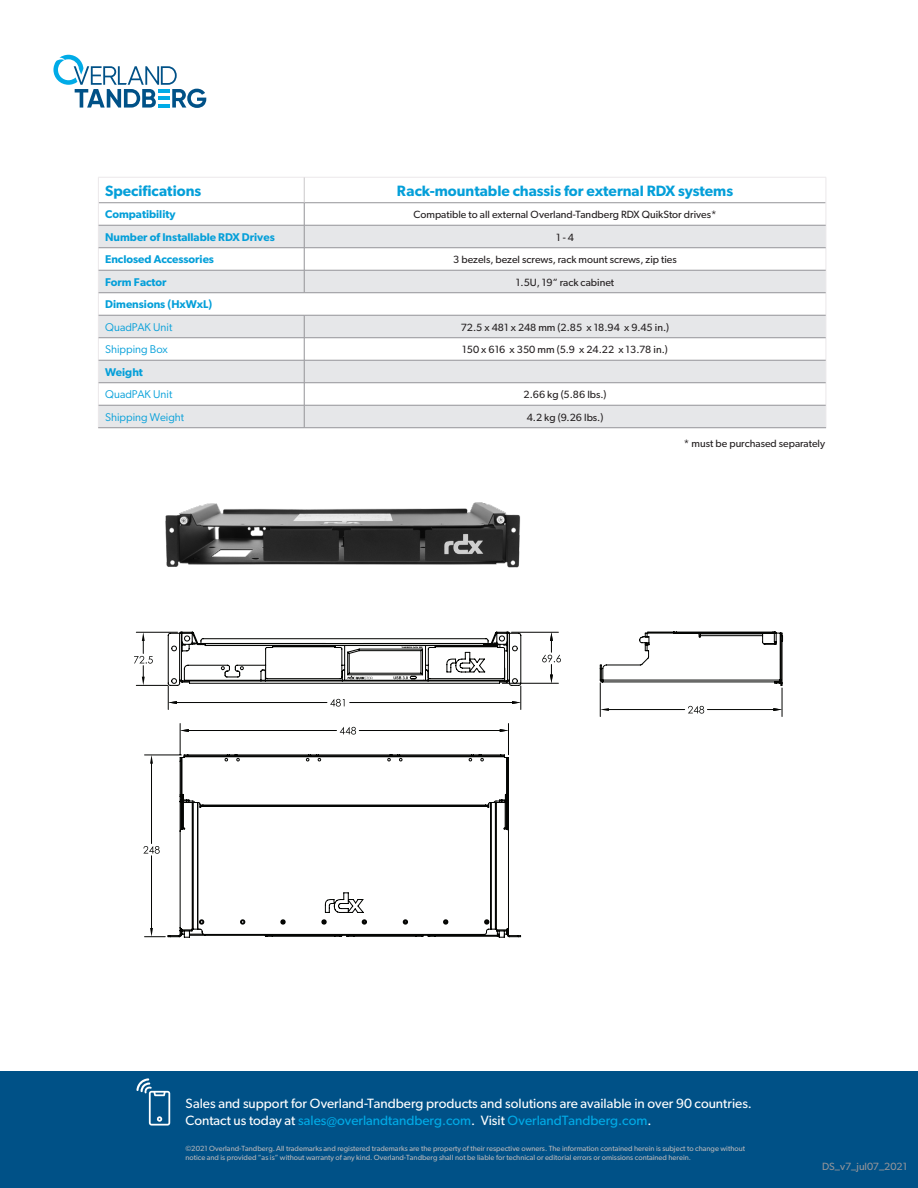
<style>
.page{position:relative;width:918px;height:1188px;background:#fff}
.page>*{position:absolute;margin:0;border:0;box-sizing:border-box;transform-origin:0 0}
.t1{font:600 15px "Gibson";color:#049fd9}
.t2{font:13.5px/18px "Gibson";color:#fff}
.TINY_TABLE_H1{font:600 11.25px "Gibson";color:#049fd9}
.TINY_TABLE_H2{font:11.25px "Gibson";color:#049fd9}
.TINY_TABLE{font:10.5px "Gibson";color:#231f20}
.MICE{font:10.5px "Gibson";color:#949498}
.t3{font:7.5px/9px "Gibson";color:#b9b8ba}
.s1{color:#00abe7}
</style>
<div class="page">
<svg style="left:53px;top:55px;width:153px;height:53px"></svg>
<div style="left:0;top:1071px;width:918px;height:117px;background:#005187"></div>
<svg style="left:136px;top:1078px;width:34px;height:48px"></svg>
<svg style="left:99px;top:203px;width:727px;height:22px"></svg>
<svg style="left:99px;top:226px;width:727px;height:201px;fill:#e6e7e9"></svg>
<hr style="left:99px;top:202px;width:205px;height:1px;background:#949498">
<hr style="left:304px;top:202px;width:522px;height:1px;background:#949498">
<hr style="left:98px;top:177px;width:206px;height:1px;background:#ebe8ea">
<hr style="left:304px;top:177px;width:522px;height:1px;background:#ebe8ea">
<svg style="left:98px;top:178px;width:1px;height:249px"></svg>
<hr style="left:99px;top:225px;width:205px;height:1px;background:#949498">
<hr style="left:304px;top:225px;width:522px;height:1px;background:#949498">
<hr style="left:99px;top:247px;width:205px;height:1px;background:#949498">
<hr style="left:304px;top:247px;width:522px;height:1px;background:#949498">
<hr style="left:99px;top:270px;width:205px;height:1px;background:#949498">
<hr style="left:304px;top:270px;width:522px;height:1px;background:#949498">
<svg style="left:304px;top:177px;width:1px;height:115px"></svg>
<hr style="left:99px;top:292px;width:205px;height:1px;background:#949498">
<hr style="left:304px;top:292px;width:522px;height:1px;background:#949498">
<hr style="left:99px;top:315px;width:205px;height:1px;background:#949498">
<hr style="left:304px;top:315px;width:522px;height:1px;background:#949498">
<hr style="left:99px;top:337px;width:205px;height:1px;background:#949498">
<hr style="left:304px;top:337px;width:522px;height:1px;background:#949498">
<hr style="left:99px;top:360px;width:205px;height:1px;background:#949498">
<hr style="left:304px;top:360px;width:522px;height:1px;background:#949498">
<hr style="left:99px;top:382px;width:205px;height:1px;background:#949498">
<hr style="left:304px;top:382px;width:522px;height:1px;background:#949498">
<hr style="left:99px;top:405px;width:205px;height:1px;background:#949498">
<hr style="left:304px;top:405px;width:522px;height:1px;background:#949498">
<svg style="left:304px;top:315px;width:1px;height:112px"></svg>
<hr style="left:98px;top:427px;width:206px;height:1px;background:#949498">
<hr style="left:304px;top:427px;width:522px;height:1px;background:#949498">
<svg style="left:143px;top:846px;width:7px;height:8px"></svg>
<svg style="left:342px;top:727px;width:14px;height:2px"></svg>
<hr style="left:359px;top:730px;width:142px;height:1px;background:#040503">
<hr style="left:188px;top:730px;width:149px;height:1px;background:#040503">
<hr style="left:508px;top:724px;width:1px;height:31px;background:#040503">
<hr style="left:180px;top:724px;width:1px;height:31px;background:#040503">
<hr style="left:151px;top:856px;width:1px;height:73px;background:#040503">
<hr style="left:151px;top:762px;width:1px;height:82px;background:#040503">
<svg style="left:145px;top:936px;width:20px;height:1px"></svg>
<hr style="left:145px;top:755px;width:36px;height:1px;background:#040503">
<svg style="left:500px;top:729px;width:8px;height:3px"></svg>
<svg style="left:180px;top:729px;width:9px;height:3px"></svg>
<svg style="left:150px;top:755px;width:3px;height:9px"></svg>
<svg style="left:167px;top:754px;width:355px;height:184px"></svg>
<svg style="left:134px;top:631px;width:650px;height:86px"></svg>
<img style="left:165px;top:502px;width:356px;height:66px">
<h4 class="t1" style="left:105px;top:182px;width:98px">Specifications</h4>
<h4 class="t1" style="left:397px;top:182px;width:338px">Rack-mountable chassis for external RDX systems</h4>
<p class="TINY_TABLE_H1" style="left:105px;top:208px;width:72px">Compatibility</p>
<p class="TINY_TABLE" style="left:414px;top:208px;width:305px">Compatible to all external Overland-Tandberg RDX QuikStor drives*</p>
<p class="TINY_TABLE_H1" style="left:105px;top:230px;width:171px">Number of Installable RDX Drives</p>
<p class="TINY_TABLE" style="left:556px;top:231px;width:19px">1 - 4</p>
<p class="TINY_TABLE_H1" style="left:105px;top:253px;width:110px">Enclosed Accessories</p>
<p class="TINY_TABLE" style="left:453px;top:253px;width:225px">3 bezels, bezel screws, rack mount screws, zip ties</p>
<p class="TINY_TABLE_H1" style="left:105px;top:275px;width:63px">Form Factor</p>
<p class="TINY_TABLE" style="left:516px;top:276px;width:100px">1.5U, 19” rack cabinet</p>
<p class="TINY_TABLE_H1" style="left:105px;top:298px;width:108px">Dimensions (HxWxL)</p>
<p class="TINY_TABLE_H2" style="left:105px;top:320px;width:69px">QuadPAK Unit</p>
<p class="TINY_TABLE" style="left:461px;top:321px;width:210px">72.5 x 481 x 248 mm (2.85 x 18.94 x 9.45 in.)</p>
<p class="TINY_TABLE_H2" style="left:105px;top:343px;width:64px">Shipping Box</p>
<p class="TINY_TABLE" style="left:462px;top:343px;width:207px">150 x 616 x 350 mm (5.9 x 24.22 x 13.78 in.)</p>
<p class="TINY_TABLE_H1" style="left:105px;top:365px;width:39px">Weight</p>
<p class="TINY_TABLE_H2" style="left:105px;top:388px;width:69px">QuadPAK Unit</p>
<p class="TINY_TABLE" style="left:524px;top:388px;width:85px">2.66 kg (5.86 lbs.)</p>
<p class="TINY_TABLE_H2" style="left:105px;top:410px;width:81px">Shipping Weight</p>
<p class="TINY_TABLE" style="left:527px;top:411px;width:78px">4.2 kg (9.26 lbs.)</p>
<p class="TINY_TABLE" style="left:684px;top:437px;width:143px">* must be purchased separately</p>
<h2 class="t2" style="left:185px;top:1094px;width:568px">Sales and support for Overland-Tandberg products and solutions are available in over 90 countries.<br>Contact us today at <span class="s1">sales@overlandtandberg.com</span>. Visit <span class="s1">OverlandTandberg.com</span>.</h2>
<p class="t3" style="left:185px;top:1144px;width:561px">©2021 Overland-Tandberg.All trademarks and registered trademarks are the property of their respective owners. The information contained herein is subject to change without notice and is provided “as is” without warranty of any kind. Overland-Tandberg shall not be liable for technical or editorial errors or omissions contained herein.</p>
<p class="MICE" style="left:822px;top:1161px;width:87px">DS_v7_jul07_2021</p>
</div>
